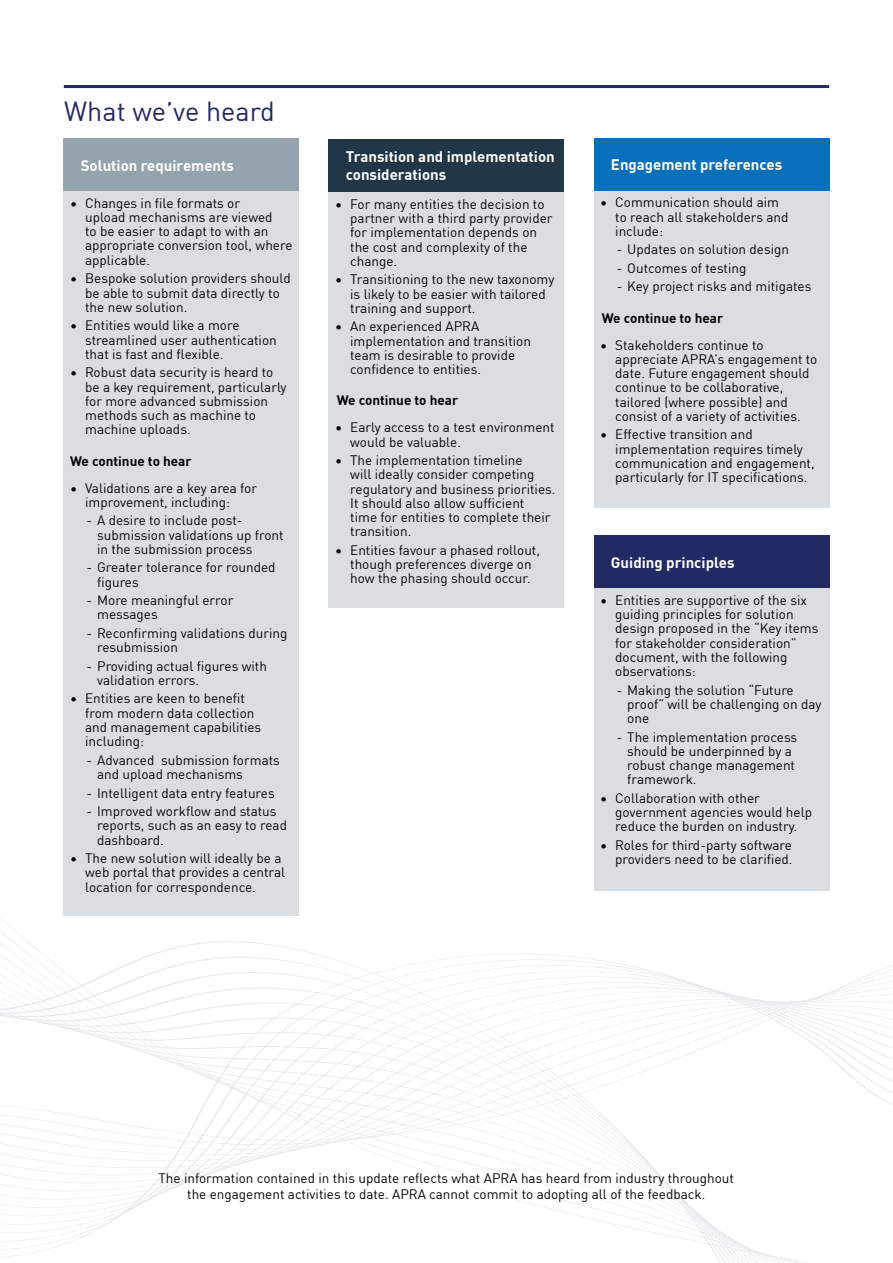
<style>
.page{position:relative;width:893px;height:1263px;background:#fff}
.page>*{position:absolute;margin:0;border:0;box-sizing:border-box;transform-origin:0 0}
.t1{font:27px "DINOT";color:#222a64}
.t2{font:700 15px/18px "DINOT";color:#fff}
.t3{font:13.5px/14.2px "DINOT";color:#040503}
.t4{font:700 13.5px "DINOT";color:#040503}
</style>
<div class="page">
<div style="left:329px;top:192px;width:235px;height:415px;background:#dbdee1"></div>
<div style="left:594px;top:191px;width:235px;height:316px;background:#dbdee1"></div>
<div style="left:594px;top:588px;width:235px;height:303px;background:#dbdee1"></div>
<hr style="left:64px;top:85px;width:765px;height:3px;background:#222a64">
<div style="left:64px;top:191px;width:235px;height:725px;background:#dbdee1"></div>
<svg style="left:0;top:902px;width:893px;height:361px"></svg>
<div style="left:329px;top:139px;width:235px;height:53px;background:#213646"></div>
<div style="left:64px;top:139px;width:235px;height:52px;background:#95a3ad"></div>
<div style="left:594px;top:138px;width:235px;height:53px;background:#0770ba"></div>
<div style="left:594px;top:536px;width:235px;height:52px;background:#222a64"></div>
<h2 class="t1" style="left:64px;top:90px;width:212px">What we’ve heard</h2>
<p class="t2" style="left:346px;top:146px;width:210px">Transition and implementation considerations</p>
<p class="t2" style="left:81px;top:155px;width:155px">Solution requirements</p>
<p class="t2" style="left:611px;top:154px;width:173px">Engagement preferences</p>
<p class="t3" style="left:85px;top:195px;width:209px;text-indent:-15px">• Changes in file formats or<br>upload mechanisms are viewed<br>to be easier to adapt to with an appropriate conversion tool, where applicable.</p>
<p class="t3" style="left:85px;top:270px;width:207px;text-indent:-15px">• Bespoke solution providers should be able to submit data directly to the new solution.</p>
<p class="t3" style="left:85px;top:317px;width:193px;text-indent:-15px">• Entities would like a more streamlined user authentication that is fast and flexible.</p>
<p class="t3" style="left:85px;top:364px;width:203px;text-indent:-15px">• Robust data security is heard to be a key requirement, particularly for more advanced submission methods such as machine to machine uploads.</p>
<h5 class="t4" style="left:70px;top:450px;width:123px">We continue to hear</h5>
<p class="t3" style="left:85px;top:479px;width:173px;text-indent:-15px">• Validations are a key area for improvement, including:</p>
<p class="t3" style="left:97px;top:512px;width:188px;text-indent:-11px">- A desire to include post&shy;submission validations up front in the submission process</p>
<p class="t3" style="left:87px;top:559px;width:190px">- Greater tolerance for rounded</p>
<p class="t3" style="left:97px;top:573px;width:43px">figures</p>
<p class="t3" style="left:97px;top:592px;width:138px;text-indent:-11px">- More meaningful error messages</p>
<p class="t3" style="left:97px;top:625px;width:192px;text-indent:-11px">- Reconfirming validations during resubmission</p>
<p class="t3" style="left:97px;top:657px;width:171px;text-indent:-11px">- Providing actual figures with validation errors.</p>
<p class="t3" style="left:85px;top:690px;width:178px;text-indent:-15px">• Entities are keen to benefit from modern data collection and management capabilities including:</p>
<p class="t3" style="left:97px;top:751px;width:184px;text-indent:-11px">- Advanced submission formats and upload mechanisms</p>
<p class="t3" style="left:87px;top:784px;width:190px">- Intelligent data entry features</p>
<p class="t3" style="left:97px;top:803px;width:191px;text-indent:-11px">- Improved workflow and status reports, such as an easy to read dashboard.</p>
<p class="t3" style="left:85px;top:850px;width:202px;text-indent:-15px">• The new solution will ideally be a web portal that provides a central location for correspondence.</p>
<p class="t3" style="left:615px;top:194px;width:175px;text-indent:-15px">• Communication should aim to reach all stakeholders and include:</p>
<p class="t3" style="left:617px;top:241px;width:174px">- Updates on solution design</p>
<p class="t3" style="left:617px;top:260px;width:131px">- Outcomes of testing</p>
<p class="t3" style="left:617px;top:278px;width:196px">- Key project risks and mitigates</p>
<h5 class="t4" style="left:602px;top:307px;width:123px">We continue to hear</h5>
<p class="t3" style="left:615px;top:336px;width:204px;text-indent:-15px">• Stakeholders continue to appreciate APRA’s engagement to date. Future engagement should continue to be collaborative, tailored (where possible) and consist of a variety of activities.</p>
<p class="t3" style="left:615px;top:426px;width:201px;text-indent:-15px">• Effective transition and implementation requires timely communication and engagement,</p>
<p class="t3" style="left:615px;top:469px;width:194px">particularly for IT specifications.</p>
<p class="t3" style="left:350px;top:196px;width:204px;text-indent:-15px">• For many entities the decision to partner with a third party provider for implementation depends on the cost and complexity of the change.</p>
<p class="t3" style="left:350px;top:271px;width:206px;text-indent:-15px">• Transitioning to the new taxonomy is likely to be easier with tailored training and support.</p>
<p class="t3" style="left:350px;top:318px;width:182px;text-indent:-15px">• An experienced APRA implementation and transition team is desirable to provide confidence to entities.</p>
<h5 class="t4" style="left:337px;top:390px;width:123px">We continue to hear</h5>
<p class="t3" style="left:350px;top:419px;width:206px;text-indent:-15px">• Early access to a test environment would be valuable.</p>
<p class="t3" style="left:350px;top:452px;width:207px;text-indent:-15px">• The implementation timeline<br>will ideally consider competing regulatory and business priorities.<br>It should also allow sufficient<br>time for entities to complete their transition.</p>
<p class="t3" style="left:335px;top:542px;width:206px;text-align:center">• Entities favour a phased rollout, though preferences diverge on how the phasing should occur.</p>
<p class="t2" style="left:611px;top:552px;width:125px">Guiding principles</p>
<p class="t3" style="left:615px;top:592px;width:205px;text-indent:-15px">• Entities are supportive of the six guiding principles for solution design proposed in the “Key items for stakeholder consideration” document, with the following observations:</p>
<p class="t3" style="left:627px;top:681px;width:196px;text-indent:-11px">- Making the solution “Future proof” will be challenging on day one</p>
<p class="t3" style="left:627px;top:728px;width:172px;text-indent:-11px">- The implementation process should be underpinned by a robust change management framework.</p>
<p class="t3" style="left:615px;top:790px;width:198px;text-indent:-15px">• Collaboration with other government agencies would help reduce the burden on industry.</p>
<p class="t3" style="left:600px;top:837px;width:193px">• Roles for third-party software</p>
<p class="t3" style="left:615px;top:851px;width:179px">providers need to be clarified.</p>
<p class="t3" style="left:159px;top:1169px;width:577px">The information contained in this update reflects what APRA has heard from industry throughout</p>
<p class="t3" style="left:187px;top:1186px;width:520px">the engagement activities to date. APRA cannot commit to adopting all of the feedback.</p>
</div>
